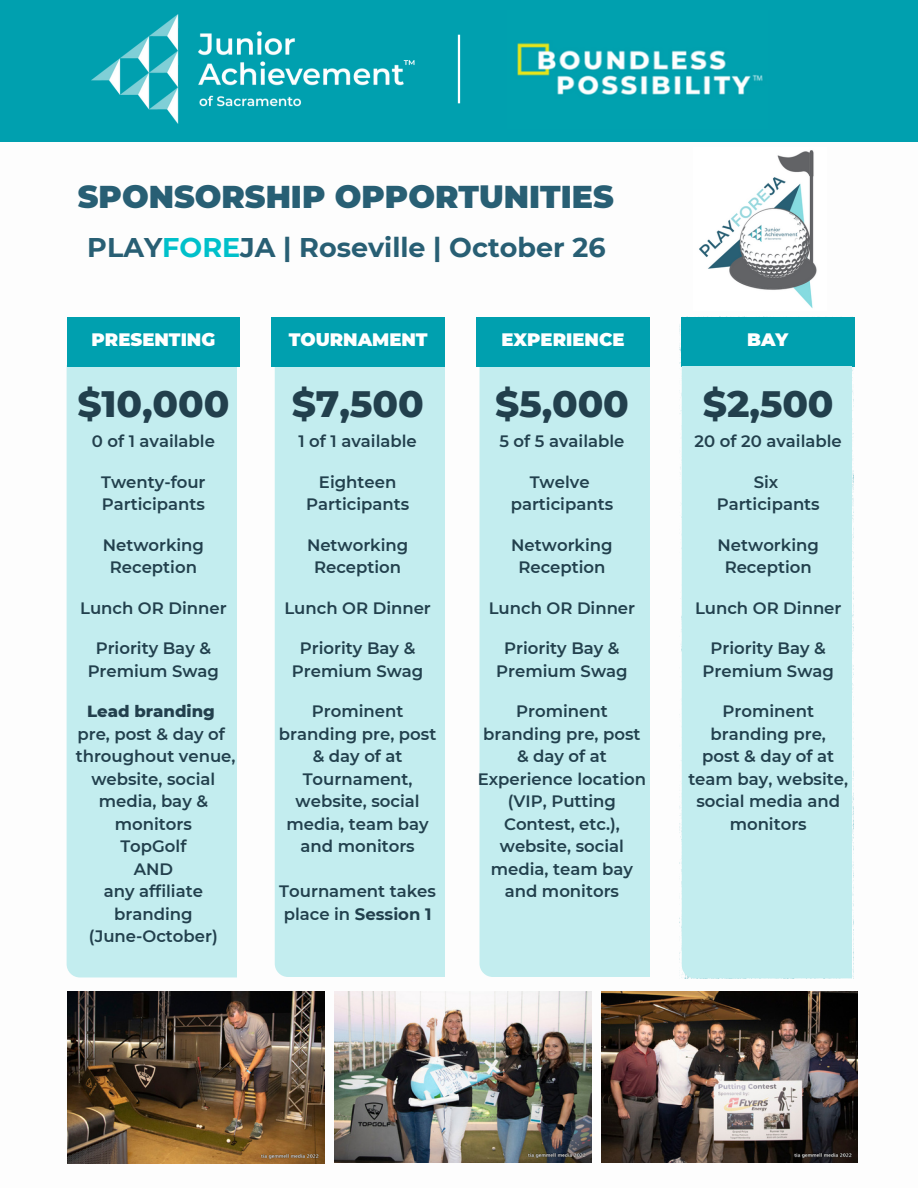
<style>
.page{position:relative;width:918px;height:1188px;background:#fff}
.page>*{position:absolute;margin:0;border:0;box-sizing:border-box;transform-origin:0 0}
.t1{font:800 37.5px "Montserrat";letter-spacing:-.005em;color:#22404d}
.t2{font:900 31.5px "Montserrat";color:#285f74}
.t3{font:700 27px "Montserrat";color:#285f74}
.t4{font:900 18px "Montserrat";color:#fff}
.t5{font:600 16.5px/22.5px "Montserrat";color:#22404d;text-align:center}
.t6{font:800 16.5px "Montserrat";color:#22404d}
.s1{color:#00c0ca}
.s2{font-weight:700}
</style>
<div class="page">
<div style="left:0;top:0;width:918px;height:141px;background:#00a0af"></div>
<img style="left:92px;top:15px;width:323px;height:109px">
<img style="left:517px;top:43px;width:246px;height:52px">
<hr style="left:458px;top:35px;width:2px;height:68px;background:#fff">
<div style="left:67px;top:366px;width:169px;height:611px;background:#c3edef"></div>
<div style="left:67px;top:317px;width:173px;height:49px;background:#00a0af"></div>
<div style="left:275px;top:366px;width:170px;height:611px;background:#c3edef"></div>
<div style="left:272px;top:317px;width:173px;height:49px;background:#00a0af"></div>
<div style="left:480px;top:366px;width:169px;height:611px;background:#c3edef"></div>
<div style="left:477px;top:317px;width:172px;height:49px;background:#00a0af"></div>
<div style="left:681px;top:317px;width:173px;height:49px;background:#00a0af"></div>
<img style="left:67px;top:991px;width:258px;height:172px">
<img style="left:601px;top:991px;width:257px;height:171px">
<img style="left:335px;top:991px;width:256px;height:171px">
<div style="left:682px;top:367px;width:170px;height:611px;background:#c3edef"></div>
<img style="left:699px;top:150px;width:118px;height:158px">
<p class="t2" style="left:78px;top:178px;width:537px">SPONSORSHIP OPPORTUNITIES</p>
<p class="t3" style="left:87px;top:231px;width:520px">PLAY<span class="s1">FORE</span>JA | Roseville | October 26</p>
<p class="t4" style="left:92px;top:329px;width:125px">PRESENTING</p>
<p class="t4" style="left:289px;top:329px;width:141px">TOURNAMENT</p>
<p class="t4" style="left:501px;top:329px;width:125px">EXPERIENCE</p>
<p class="t4" style="left:747px;top:329px;width:43px">BAY</p>
<p class="t1" style="left:78px;top:381px;width:153px">$10,000</p>
<p class="t5" style="left:92px;top:430px;width:125px">0 of 1 available</p>
<p class="t5" style="left:101px;top:471px;width:106px;text-align:left">Twenty-four<br>Participants</p>
<p class="t5" style="left:103px;top:534px;width:103px">Networking<br>Reception</p>
<p class="t5" style="left:80px;top:597px;width:148px">Lunch OR Dinner</p>
<p class="t5" style="left:88px;top:637px;width:133px">Priority Bay &amp;<br>Premium Swag</p>
<p class="t6" style="left:87px;top:701px;width:129px">Lead branding</p>
<p class="t5" style="left:76px;top:723px;width:161px">pre, post &amp; day of throughout venue, website, social media, bay &amp; monitors</p>
<p class="t5" style="left:120px;top:835px;width:68px">TopGolf</p>
<p class="t5" style="left:134px;top:858px;width:41px">AND</p>
<p class="t5" style="left:104px;top:880px;width:101px">any affiliate branding</p>
<p class="t5" style="left:89px;top:925px;width:130px">(June-October)</p>
<p class="t1" style="left:292px;top:381px;width:133px">$7,500</p>
<p class="t5" style="left:298px;top:430px;width:120px">1 of 1 available</p>
<p class="t5" style="left:306px;top:471px;width:105px">Eighteen<br>Participants</p>
<p class="t5" style="left:307px;top:534px;width:103px">Networking<br>Reception</p>
<p class="t5" style="left:284px;top:597px;width:148px">Lunch OR Dinner</p>
<p class="t5" style="left:292px;top:637px;width:133px">Priority Bay &amp;<br>Premium Swag</p>
<p class="t5" style="left:279px;top:700px;width:159px">Prominent branding pre, post &amp; day of at<br>Tournament, website, social media, team bay and monitors</p>
<p class="t5" style="left:279px;top:880px;width:158px;text-align:left">Tournament takes place in <span class="s2">Session 1</span></p>
<p class="t1" style="left:495px;top:381px;width:135px">$5,000</p>
<p class="t5" style="left:499px;top:430px;width:127px">5 of 5 available</p>
<p class="t5" style="left:530px;top:471px;width:61px">Twelve</p>
<p class="t5" style="left:511px;top:493px;width:104px">participants</p>
<p class="t5" style="left:511px;top:534px;width:103px">Networking<br>Reception</p>
<p class="t5" style="left:489px;top:597px;width:148px">Lunch OR Dinner</p>
<p class="t5" style="left:496px;top:637px;width:133px">Priority Bay &amp;<br>Premium Swag</p>
<p class="t5" style="left:478px;top:700px;width:170px">Prominent branding pre, post &amp; day of at<br>Experience location (VIP, Putting<br>Contest, etc.), website, social media, team bay and monitors</p>
<p class="t1" style="left:703px;top:381px;width:132px">$2,500</p>
<p class="t5" style="left:695px;top:430px;width:149px">20 of 20 available</p>
<p class="t5" style="left:754px;top:471px;width:26px">Six</p>
<p class="t5" style="left:717px;top:493px;width:105px">Participants</p>
<p class="t5" style="left:718px;top:534px;width:103px">Networking<br>Reception</p>
<p class="t5" style="left:695px;top:597px;width:148px">Lunch OR Dinner</p>
<p class="t5" style="left:703px;top:637px;width:133px">Priority Bay &amp;<br>Premium Swag</p>
<p class="t5" style="left:711px;top:700px;width:117px">Prominent branding pre,</p>
<p class="t5" style="left:702px;top:745px;width:133px">post &amp; day of at</p>
<p class="t5" style="left:688px;top:768px;width:161px">team bay, website, social media and monitors</p>
</div>
